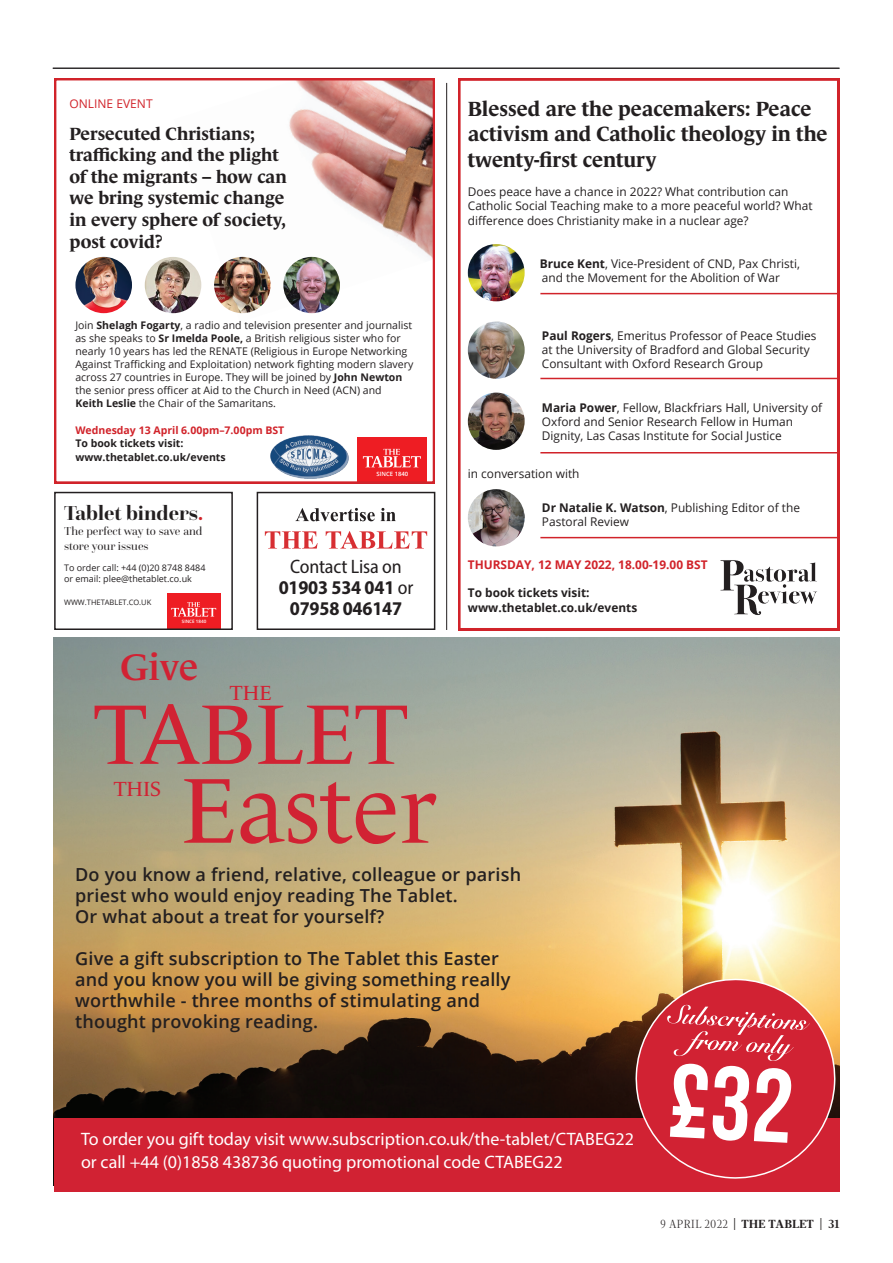
<style>
.page{position:relative;width:893px;height:1263px;background:#fff}
.page>*{position:absolute;margin:0;border:0;box-sizing:border-box;transform-origin:0 0}
.t1{font:94.05px "Le Monde Journal";color:#d12233}
.t2{font:86.25px "Le Monde Journal";color:#d12233}
.t3{font:600 37.5px "Le Monde Journal";color:#d12233}
.t4{font:700 21px/25.2px "Le Monde Journal";color:#231f20}
.t5{font:700 21px "Questa Grande";color:#231f20}
.t6{font:20.85px "Le Monde Journal";color:#d12233}
.t7{font:700 semi-condensed 19.5px/21px "Myriad Pro";letter-spacing:-.01em;color:#231f20;text-align:center}
.t8{font:semi-condensed 19.5px "Myriad Pro";letter-spacing:-.01em;color:#231f20}
.t9{font:600 18px/21px "Open Sans";letter-spacing:.01em;color:#231f20}
.t10{font:700 18px/21.6px "Le Monde Journal";color:#231f20}
.t11{font:18px/23.9px "Myriad Pro";color:#fff}
.t12{font:12px/14.4px "Open Sans";color:#231f20}
.t13{font:700 12px/14.4px "Open Sans";color:#231f20}
.t14{font:12px/15px "Questa Grande";color:#231f20}
.t15{font:700 12px "Open Sans";color:#d1232a}
.t16{font:700 12px "Velino Text";color:#231f20}
.t17{font:12px "Open Sans";color:#d1232a}
.t18{font:10.5px/13px "Open Sans";color:#231f20}
.t19{font:700 10.5px/13.5px "Open Sans";color:#231f20}
.t20{font:9px "Open Sans";color:#231f20}
.t21{font:7.5px "Open Sans";color:#231f20}
.t22{font:600 5.85px "Open Sans";color:#fff}
.t23{font:600 4.5px "Open Sans";color:#fff}
.s1{font-weight:700}
.s2{color:#d1232a}
.s3{font-weight:400}
.s4{font-family:"Velino Condensed Text";font-weight:300}
.s5{font-family:"Minion Pro";font-weight:400}
</style>
<div class="page">
<div style="left:167px;top:593px;width:54px;height:36px;background:#ee1d23"></div>
<svg style="left:171px;top:602px;width:45px;height:14px"></svg>
<hr style="left:53px;top:68px;width:786px;height:1px;background:#231f20">
<hr style="left:446px;top:83px;width:1px;height:547px;background:#231f20">
<svg style="left:54px;top:78px;width:381px;height:406px"></svg>
<img style="left:270px;top:436px;width:78px;height:43px">
<img style="left:54px;top:637px;width:785px;height:481px">
<div style="left:54px;top:1118px;width:785px;height:74px;background:#d12233"></div>
<svg style="left:458px;top:79px;width:381px;height:551px"></svg>
<div style="left:54px;top:492px;width:179px;height:138px;border:2px solid #231f20"></div>
<div style="left:257px;top:492px;width:178px;height:138px;border:2px solid #231f20"></div>
<svg style="left:265px;top:531px;width:162px;height:17px"></svg>
<svg style="left:295px;top:508px;width:101px;height:13px"></svg>
<svg style="left:632px;top:975px;width:207px;height:204px"></svg>
<p class="t17" style="left:69px;top:95px;width:85px">ONLINE EVENT</p>
<p class="t10" style="left:69px;top:123px;width:219px">Persecuted Christians; trafficking and the plight of the migrants – how can we bring systemic change in every sphere of society, post covid?</p>
<p class="t18" style="left:75px;top:318px;width:339px">Join <span class="s1">Shelagh Fogarty</span>, a radio and television presenter and journalist as she speaks to <span class="s1">Sr Imelda Poole,</span> a British religious sister who for nearly 10 years has led the RENATE (Religious in Europe Networking Against Trafficking and Exploitation) network fighting modern slavery across 27 countries in Europe. They will be joined by <span class="s1">John Newton </span>the senior press officer at Aid to the Church in Need (ACN) and<br><span class="s1">Keith Leslie</span> the Chair of the Samaritans.</p>
<p class="t19" style="left:75px;top:423px;width:210px"><span class="s2">Wednesday 13 April 6.00pm–7.00pm BST<br></span>To book tickets visit: www.thetablet.co.uk/events</p>
<p class="t5" style="left:64px;top:500px;width:140px">Tablet binders<span class="s2">.</span></p>
<p class="t14" style="left:64px;top:523px;width:140px">The perfect way to save and store your issues</p>
<p class="t20" style="left:64px;top:562px;width:143px">To order call: +44 (0)20 8748 8484</p>
<p class="t20" style="left:64px;top:572px;width:129px">or email: plee@thetablet.co.uk</p>
<p class="t21" style="left:64px;top:597px;width:89px">WWW.THETABLET.CO.UK</p>
<p class="t23" style="left:182px;top:619px;width:26px">SINCE 1840</p>
<p class="t3" style="left:121px;top:646px;width:79px">Give</p>
<p class="t22" style="left:376px;top:470px;width:33px">SINCE 1840</p>
<p class="t8" style="left:290px;top:555px;width:113px">Contact Lisa on</p>
<p class="t7" style="left:279px;top:577px;width:136px">01903 534 041 <span class="s3">or<br></span>07958 046147</p>
<p class="t6" style="left:230px;top:681px;width:43px">THE</p>
<p class="t2" style="left:94px;top:686px;width:316px">TABLET</p>
<p class="t6" style="left:114px;top:777px;width:49px">THIS</p>
<p class="t1" style="left:182px;top:758px;width:257px">Easter</p>
<p class="t4" style="left:468px;top:96px;width:361px">Blessed are the peacemakers: Peace activism and Catholic theology in the twenty-first century</p>
<p class="t12" style="left:468px;top:184px;width:346px">Does peace have a chance in 2022? What contribution can<br>Catholic Social Teaching make to a more peaceful world? What difference does Christianity make in a nuclear age?</p>
<p class="t12" style="left:540px;top:256px;width:262px"><span class="s1">Bruce Kent</span>, Vice-President of CND, Pax Christi, and the Movement for the Abolition of War</p>
<p class="t12" style="left:542px;top:328px;width:276px"><span class="s1">Paul Rogers</span>, Emeritus Professor of Peace Studies at the University of Bradford and Global Security<br>Consultant with Oxford Research Group</p>
<p class="t12" style="left:542px;top:400px;width:282px"><span class="s1">Maria Power</span>, Fellow, Blackfriars Hall, University of<br>Oxford and Senior Research Fellow in Human<br>Dignity, Las Casas Institute for Social Justice</p>
<p class="t12" style="left:468px;top:466px;width:113px">in conversation with</p>
<p class="t12" style="left:542px;top:500px;width:260px"><span class="s1">Dr Natalie K. Watson</span>, Publishing Editor of the<br>Pastoral Review</p>
<p class="t15" style="left:468px;top:556px;width:241px">THURSDAY, 12 MAY 2022, 18.00-19.00 BST</p>
<p class="t13" style="left:468px;top:585px;width:171px">To book tickets visit: www.thetablet.co.uk/events</p>
<p class="t9" style="left:75px;top:864px;width:447px">Do you know a friend, relative, colleague or parish priest who would enjoy reading The Tablet.<br>Or what about a treat for yourself?</p>
<p class="t9" style="left:75px;top:948px;width:437px">Give a gift subscription to The Tablet this Easter and you know you will be giving something really worthwhile - three months of stimulating and thought provoking reading.</p>
<p class="t11" style="left:81px;top:1126px;width:554px">To order you gift today visit www.subscription.co.uk/the-tablet/CTABEG22 or call +44 (0)1858 438736 quoting promotional code CTABEG22</p>
<p class="t16" style="left:660px;top:1217px;width:181px"><span class="s4">9 APRIL 2022</span> <span class="s5">|</span> THE TABLET <span class="s5">|</span> 31</p>
</div>
